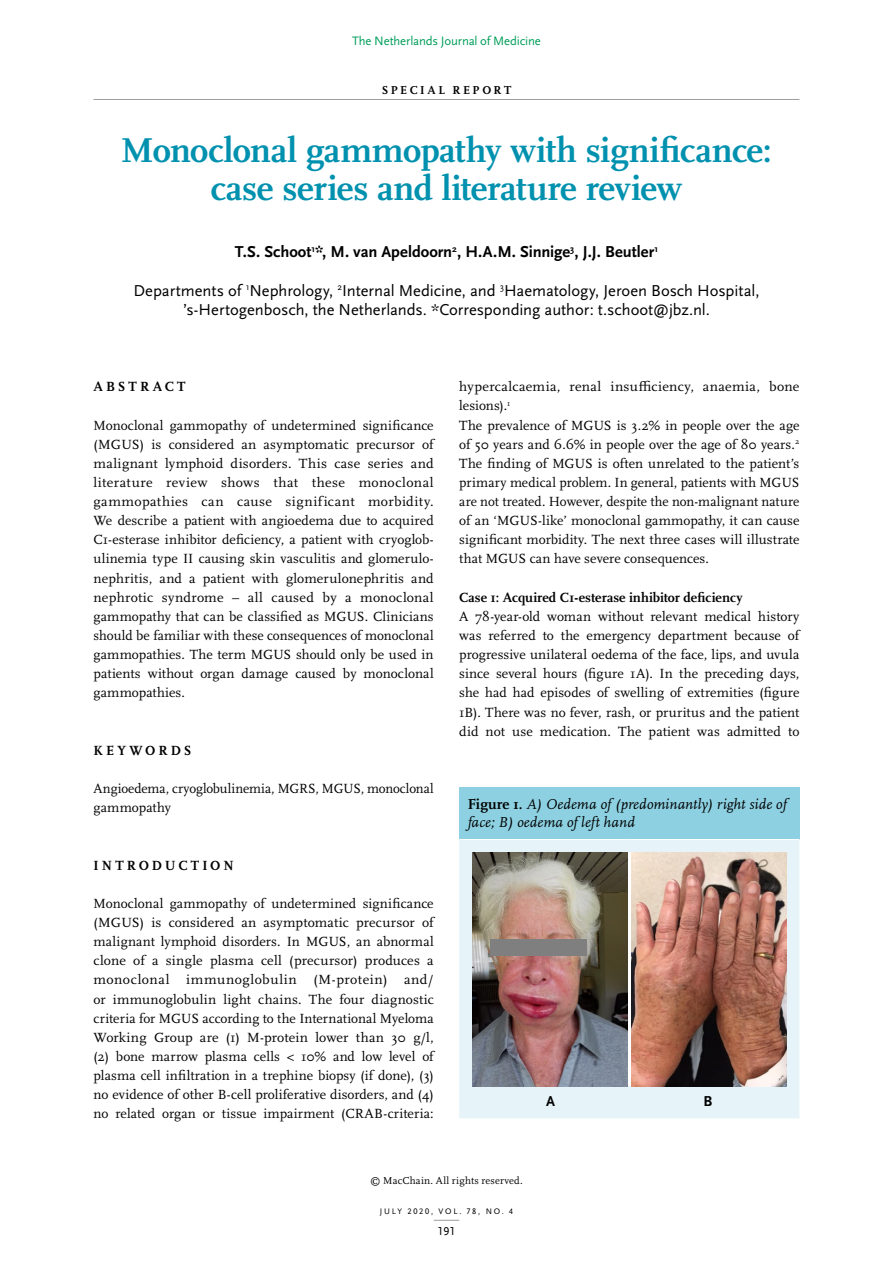
<style>
.page{position:relative;width:893px;height:1263px;background:#fff}
.page>*{position:absolute;margin:0;border:0;box-sizing:border-box;transform-origin:0 0}
.kop{font:700 36px/38.2px "Scala Pro";letter-spacing:-.01em;color:#0091af;text-align:center}
.auteursinfo{font:16.5px/19.2px "Scala Sans Pro";letter-spacing:-.005em;color:#000;text-align:center}
.auteurs{font:700 16.5px "Scala Sans Pro";color:#000}
.tabel-caption{font:italic 15px/18px "Scala Pro";letter-spacing:.01em;color:#000}
.abc_in_foto{font:700 15px "Scala Sans Pro";color:#000}
.brood_grep{font:13.8px/19.2px "Scala Pro";color:#000}
.brood_grep-2{font:13.8px/19.2px "Scala Pro";letter-spacing:.02em;color:#000}
.brood_grep-3{font:13.8px/19.2px "Scala Pro";letter-spacing:-.025em;color:#000}
.tussenkop_2{font:700 13.8px "Scala Pro";color:#000}
.tussenkop_1{font:700 13.8px "Scala Pro";letter-spacing:.22em;color:#000}
.tussenkop_1-2{font:700 13.8px "Scala Pro";letter-spacing:.2em;color:#000}
.t1{font:12.75px "Scala Sans Pro";letter-spacing:-.01em;color:#009e59}
.rubriek{font:700 12px "Scala Pro";letter-spacing:.21em;color:#000}
.t2{font:12px "Scala Sans Pro";color:#000}
.t3{font:10.5px "Scala Pro";letter-spacing:.02em;color:#000}
.t4{font:8.4px "Scala Sans Pro";letter-spacing:.21em;color:#000}
.s1{font-weight:700;font-style:normal}
</style>
<div class="page">
<svg style="left:434px;top:1220px;width:25px;height:1px"></svg>
<hr style="left:94px;top:99px;width:705px;height:1px;background:#9d9d9c">
<div style="left:459px;top:787px;width:340px;height:52px;background:#8cd0e1"></div>
<div style="left:459px;top:840px;width:340px;height:278px;background:#e6f4f9"></div>
<svg style="left:627px;top:852px;width:4px;height:234px"></svg>
<img style="left:472px;top:852px;width:155px;height:234px">
<div style="left:491px;top:939px;width:96px;height:17px;background:#7f7f7f"></div>
<img style="left:631px;top:852px;width:156px;height:234px">
<p class="t1" style="left:352px;top:34px;width:190px">The Netherlands Journal of Medicine</p>
<p class="rubriek" style="left:382px;top:83px;width:131px">SPECIAL REPORT</p>
<p class="kop" style="left:121px;top:131px;width:652px">Monoclonal gammopathy with significance: case series and literature review</p>
<p class="auteurs" style="left:235px;top:242px;width:425px">T.S. Schoot<sup>1</sup>*, M. van Apeldoorn<sup>2</sup>, H.A.M. Sinnige<sup>3</sup>, J.J. Beutler<sup>1</sup></p>
<p class="auteursinfo" style="left:133px;top:281px;width:627px">Departments of <sup>1</sup>Nephrology, <sup>2</sup>Internal Medicine, and <sup>3</sup>Haematology, Jeroen Bosch Hospital, ’s-Hertogenbosch, the Netherlands. *Corresponding author: t.schoot@jbz.nl.</p>
<p class="tussenkop_1" style="left:94px;top:379px;width:93px">ABSTRACT</p>
<p class="brood_grep" style="left:94px;top:416px;width:343px">Monoclonal gammopathy of undetermined significance (MGUS) is considered an asymptomatic precursor of malignant lymphoid disorders. This case series and literature review shows that these monoclonal gammopathies can cause significant morbidity.<br>We describe a patient with angioedema due to acquired C1-esterase inhibitor deficiency, a patient with cryoglob&shy;ulinemia type II causing skin vasculitis and glomerulo&shy;nephritis, and a patient with glomerulonephritis and nephrotic syndrome – all caused by a monoclonal gammopathy that can be classified as MGUS. Clinicians should be familiar with these consequences of monoclonal gammopathies. The term MGUS should only be used in patients without organ damage caused by monoclonal gammopathies.</p>
<p class="tussenkop_1" style="left:94px;top:742px;width:99px">KEYWORDS</p>
<p class="brood_grep-3" style="left:94px;top:779px;width:342px">Angioedema, cryoglobulinemia, MGRS, MGUS, monoclonal gammopathy</p>
<p class="tussenkop_1-2" style="left:94px;top:857px;width:141px">INTRODUCTION</p>
<p class="brood_grep" style="left:94px;top:894px;width:343px">Monoclonal gammopathy of undetermined significance (MGUS) is considered an asymptomatic precursor of malignant lymphoid disorders. In MGUS, an abnormal clone of a single plasma cell (precursor) produces a monoclonal immunoglobulin (M-protein) and/ or immunoglobulin light chains. The four diagnostic criteria for MGUS according to the International Myeloma Working Group are (1) M-protein lower than 30 g/l, (2) bone marrow plasma cells &lt; 10% and low level of plasma cell infiltration in a trephine biopsy (if done), (3) no evidence of other B-cell proliferative disorders, and (4) no related organ or tissue impairment (CRAB-criteria:</p>
<p class="brood_grep" style="left:459px;top:377px;width:342px">hypercalcaemia, renal insufficiency, anaemia, bone lesions).<sup>1</sup></p>
<p class="brood_grep" style="left:459px;top:416px;width:342px;text-align:justify">The prevalence of MGUS is 3.2% in people over the age of 50 years and 6.6% in people over the age of 80 years.<sup>2<br></sup>The finding of MGUS is often unrelated to the patient’s primary medical problem. In general, patients with MGUS are not treated. However, despite the non-malignant nature of an ‘MGUS-like’ monoclonal gammopathy, it can cause significant morbidity. The next three cases will illustrate that MGUS can have severe consequences.</p>
<p class="tussenkop_2" style="left:459px;top:589px;width:285px">Case 1: Acquired C1-esterase inhibitor deficiency</p>
<p class="brood_grep-2" style="left:459px;top:607px;width:343px">A 78-year-old woman without relevant medical history was referred to the emergency department because of progressive unilateral oedema of the face, lips, and uvula since several hours (figure 1A). In the preceding days, she had had episodes of swelling of extremities (figure 1B). There was no fever, rash, or pruritus and the patient did not use medication. The patient was admitted to</p>
<p class="tabel-caption" style="left:468px;top:795px;width:320px"><span class="s1">Figure 1.</span> A) Oedema of (predominantly) right side of face; B) oedema of left hand</p>
<p class="abc_in_foto" style="left:546px;top:1092px;width:10px">A</p>
<p class="abc_in_foto" style="left:704px;top:1092px;width:10px">B</p>
<p class="t3" style="left:370px;top:1174px;width:154px">© MacChain. All rights reserved.</p>
<p class="t4" style="left:380px;top:1206px;width:135px">JULY 2020, VOL. 78, NO. 4</p>
<p class="t2" style="left:437px;top:1224px;width:19px">191</p>
</div>
